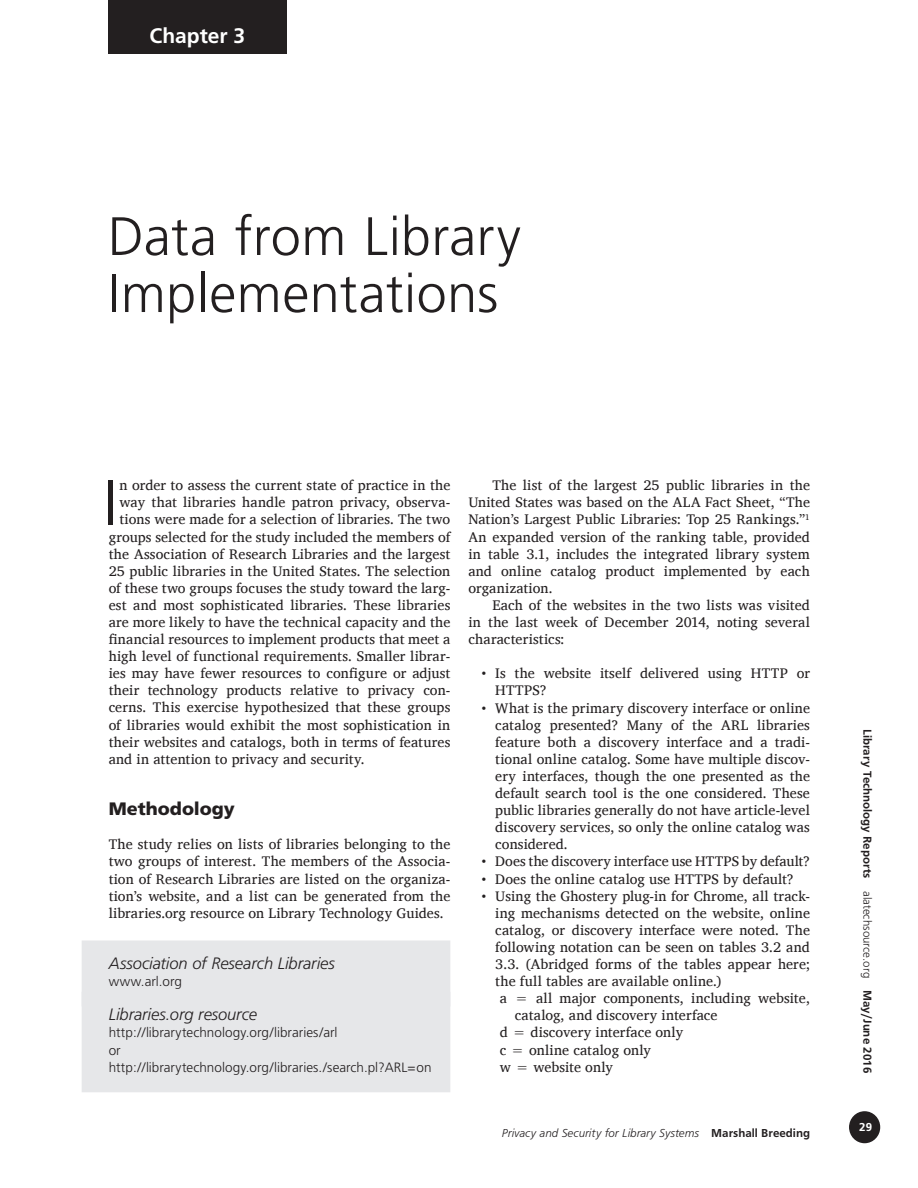
<style>
.page{position:relative;width:918px;height:1188px;background:#fff}
.page>*{position:absolute;margin:0;border:0;box-sizing:border-box;transform-origin:0 0}
.t1{font:300 63.3px "Frutiger";color:#231f20}
.t2{font:300 54px/57px "Frutiger";letter-spacing:.005em;color:#231f20}
.t3{font:700 21px "Frutiger";color:#fff}
.t4{font:900 18px "Frutiger";color:#231f20}
.t5{font:italic 300 16.5px "Frutiger";letter-spacing:-.005em;color:#231f20}
.t6{font:14.25px/17.1px "Charis SIL";letter-spacing:.005em;color:#231f20;text-align:justify}
.t7{font:300 13.5px/17.1px "Frutiger";letter-spacing:.005em;color:#231f20}
.t8{font:12px "Frugal Sans Bold DTC";color:#231f20}
.t9{font:12px "Frugal Sans Light Italic DTC";color:#231f20}
.t10{font:12px "Frugal Sans Bold DTC";color:#fff}
.s1{font-family:"Frugal Sans Bold DTC"}
.s2{font-family:"Frugal Sans Light DTC"}
</style>
<div class="page">
<div style="left:108px;top:0;width:179px;height:54px;background:#231f20"></div>
<div style="left:850px;top:1112px;width:29px;height:31px;background:#231f20;border-radius:50%"></div>
<div style="left:849px;top:1111px;width:31px;height:32px;border:2px solid #231f20;border-radius:50%"></div>
<div style="left:82px;top:940px;width:368px;height:66px;background:#e6e7e9"></div>
<div style="left:82px;top:992px;width:368px;height:100px;background:#e6e7e9"></div>
<h3 class="t3" style="left:150px;top:24px;width:97px">Chapter 3</h3>
<h2 class="t2" style="left:108px;top:209px;width:414px">Data from Library<br>Implementations</h2>
<h1 class="t1" style="left:104px;top:467px;width:16px">I</h1>
<p class="t6" style="left:119px;top:477px;width:332px">n order to assess the current state of practice in the</p>
<p class="t6" style="left:119px;top:494px;width:332px">way that libraries handle patron privacy, observa-</p>
<p class="t6" style="left:119px;top:511px;width:332px">tions were made for a selection of libraries. The two</p>
<p class="t6" style="left:109px;top:528px;width:343px">groups selected for the study included the members of</p>
<p class="t6" style="left:109px;top:545px;width:343px">the Association of Research Libraries and the largest</p>
<p class="t6" style="left:109px;top:562px;width:343px">25 public libraries in the United States. The selection</p>
<p class="t6" style="left:109px;top:579px;width:343px">of these two groups focuses the study toward the larg-</p>
<p class="t6" style="left:109px;top:596px;width:343px">est and most sophisticated libraries. These libraries</p>
<p class="t6" style="left:109px;top:614px;width:343px">are more likely to have the technical capacity and the</p>
<p class="t6" style="left:109px;top:631px;width:343px">financial resources to implement products that meet a</p>
<p class="t6" style="left:109px;top:648px;width:343px">high level of functional requirements. Smaller librar-</p>
<p class="t6" style="left:109px;top:665px;width:343px">ies may have fewer resources to configure or adjust</p>
<p class="t6" style="left:109px;top:682px;width:343px">their technology products relative to privacy con-</p>
<p class="t6" style="left:109px;top:699px;width:343px">cerns. This exercise hypothesized that these groups</p>
<p class="t6" style="left:109px;top:716px;width:343px">of libraries would exhibit the most sophistication in</p>
<p class="t6" style="left:109px;top:733px;width:343px">their websites and catalogs, both in terms of features</p>
<p class="t6" style="left:109px;top:750px;width:258px">and in attention to privacy and security.</p>
<p class="t4" style="left:109px;top:798px;width:128px">Methodology</p>
<p class="t6" style="left:109px;top:836px;width:343px">The study relies on lists of libraries belonging to the two groups of interest. The members of the Associa&shy;tion of Research Libraries are listed on the organiza&shy;tion’s website, and a list can be generated from the libraries.org resource on Library Technology Guides.</p>
<p class="t5" style="left:109px;top:954px;width:228px">Association of Research Libraries</p>
<p class="t7" style="left:109px;top:973px;width:75px">www.arl.org</p>
<p class="t5" style="left:109px;top:1005px;width:150px">Libraries.org resource</p>
<p class="t7" style="left:109px;top:1024px;width:324px">http://librarytechnology.org/libraries/arl<br>or http://librarytechnology.org/libraries./search.pl?ARL=on</p>
<p class="t6" style="left:468px;top:477px;width:343px;text-indent:24px">The list of the largest 25 public libraries in the United States was based on the ALA Fact Sheet, “The Nation’s Largest Public Libraries: Top 25 Rankings.”<sup>1<br></sup>An expanded version of the ranking table, provided in table 3.1, includes the integrated library system and online catalog product implemented by each organization.</p>
<p class="t6" style="left:468px;top:596px;width:343px;text-indent:24px">Each of the websites in the two lists was visited in the last week of December 2014, noting several characteristics:</p>
<p class="t6" style="left:495px;top:665px;width:316px;text-indent:-13px">• Is the website itself delivered using HTTP or<br>HTTPS?</p>
<p class="t6" style="left:495px;top:699px;width:316px;text-indent:-13px">• What is the primary discovery interface or online catalog presented? Many of the ARL libraries feature both a discovery interface and a tradi&shy;tional online catalog. Some have multiple discov&shy;ery interfaces, though the one presented as the default search tool is the one considered. These public libraries generally do not have article-level discovery services, so only the online catalog was considered.</p>
<p class="t6" style="left:482px;top:853px;width:330px">• Does the discovery interface use HTTPS by default?</p>
<p class="t6" style="left:482px;top:870px;width:313px">• Does the online catalog use HTTPS by default?</p>
<p class="t6" style="left:482px;top:887px;width:330px">• Using the Ghostery plug-in for Chrome, all track-</p>
<p class="t6" style="left:495px;top:904px;width:316px">ing mechanisms detected on the website, online</p>
<p class="t6" style="left:495px;top:921px;width:316px">catalog, or discovery interface were noted. The</p>
<p class="t6" style="left:495px;top:938px;width:316px">following notation can be seen on tables 3.2 and</p>
<p class="t6" style="left:495px;top:956px;width:316px">3.3. (Abridged forms of the tables appear here;</p>
<p class="t6" style="left:495px;top:973px;width:228px">the full tables are available online.)</p>
<p class="t6" style="left:500px;top:990px;width:312px">a = all major components, including website,</p>
<p class="t6" style="left:515px;top:1007px;width:204px">catalog, and discovery interface</p>
<p class="t6" style="left:500px;top:1024px;width:185px">d = discovery interface only</p>
<p class="t6" style="left:500px;top:1041px;width:153px">c = online catalog only</p>
<p class="t6" style="left:500px;top:1058px;width:115px">w = website only</p>
<p class="t9" style="left:502px;top:1126px;width:310px">Privacy and Security for Library Systems <span class="s1">Marshall Breeding</span></p>
<p class="t8" style="left:874px;top:729px;width:345px;rotate:90deg">Library Technology Reports <span class="s2">alatechsource.org</span> May/June 2016</p>
<p class="t10" style="left:859px;top:1120px;width:14px">29</p>
</div>
